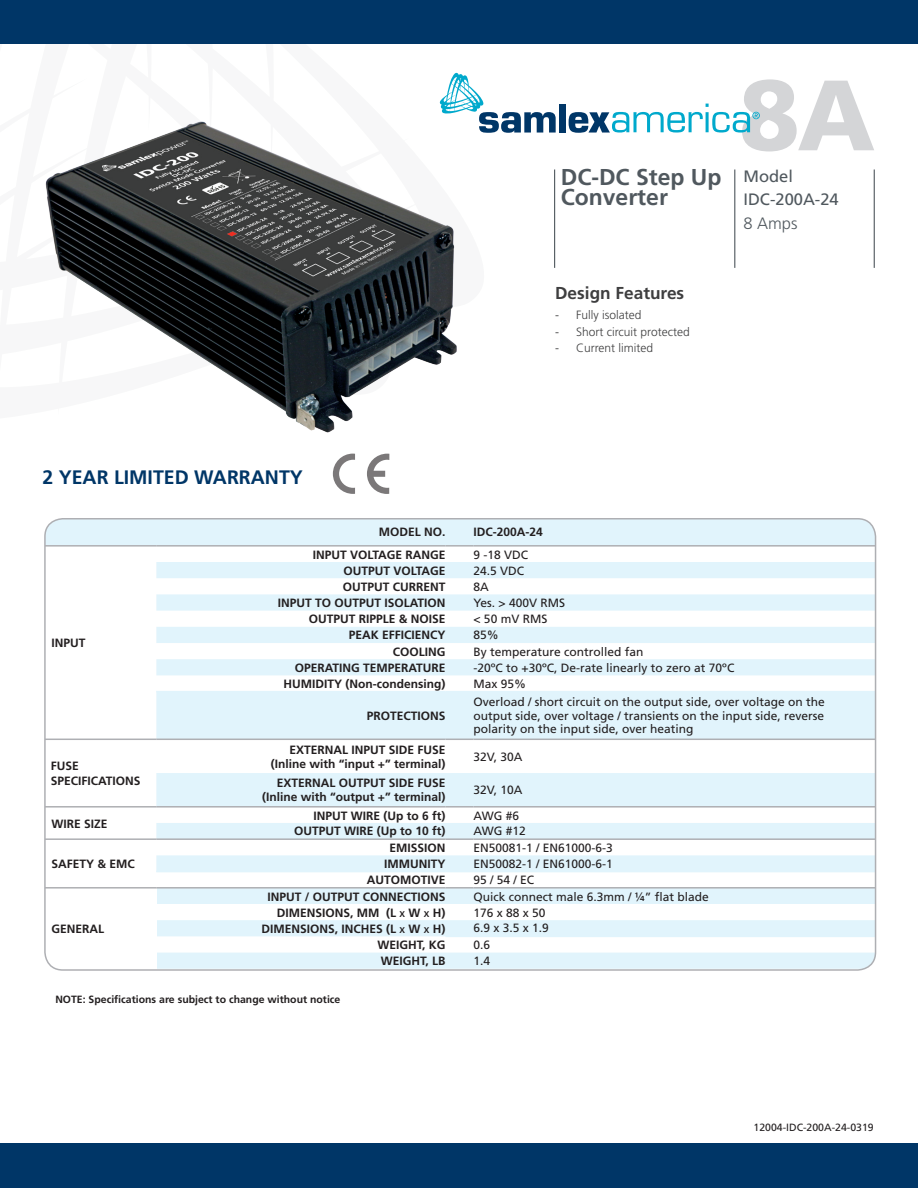
<style>
.page{position:relative;width:918px;height:1188px;background:#fff}
.page>*{position:absolute;margin:0;border:0;box-sizing:border-box;transform-origin:0 0}
.t1{font:900 99.75px "Frutiger LT Std";color:#d4d5d7}
.t2{font:700 22.95px/20.4px "Frutiger LT Std";color:#50585e}
.t3{font:700 19.5px "Frutiger LT Std";color:#003667}
.t4{font:700 17.25px "Frutiger LT Std";color:#3e3e3f}
.t5{font:16.5px/23.4px "Frutiger LT Std";color:#50585e}
.t6{font:300 16.5px "Frutiger LT Std";color:#50585e}
.t7{font:700 12px/13.5px "Frutiger LT Std";color:#231f20;text-align:right}
.t8{font:12px/13.5px "Frutiger LT Std";color:#231f20;text-align:justify}
.t9{font:300 12px "Frutiger LT Std";color:#3e3e3f}
.t10{font:700 10.5px "Frutiger LT Std";color:#231f20}
.t11{font:10.5px "Frutiger LT Std";color:#231f20}
.s1{font-size:8.4px}
</style>
<div class="page">
<div style="left:0;top:0;width:918px;height:43px;background:#003667"></div>
<div style="left:0;top:1143px;width:918px;height:45px;background:#003667"></div>
<div style="left:559px;top:104px;width:7px;height:29px;background:#003667"></div>
<svg style="left:449px;top:73px;width:107px;height:60px"></svg>
<svg style="left:569px;top:104px;width:191px;height:29px"></svg>
<hr style="left:554px;top:170px;width:1px;height:98px;background:#50585e">
<hr style="left:734px;top:170px;width:1px;height:98px;background:#50585e">
<hr style="left:874px;top:170px;width:1px;height:98px;background:#50585e">
<svg style="left:367px;top:454px;width:22px;height:40px"></svg>
<svg style="left:333px;top:454px;width:22px;height:40px"></svg>
<img style="left:45px;top:85px;width:452px;height:348px">
<svg style="left:227px;top:232px;width:10px;height:4px"></svg>
<svg style="left:45px;top:519px;width:830px;height:449px;fill:#e1f4fc"></svg>
<svg style="left:47px;top:547px;width:109px;height:340px"></svg>
<div style="left:45px;top:888px;width:111px;height:81px;background:#fff"></div>
<hr style="left:156px;top:871px;width:289px;height:1px;background:#e1f4fc">
<svg style="left:446px;top:871px;width:27px;height:1px"></svg>
<hr style="left:473px;top:871px;width:402px;height:1px;background:#e1f4fc">
<svg style="left:446px;top:936px;width:27px;height:1px"></svg>
<hr style="left:473px;top:936px;width:402px;height:1px;background:#e1f4fc">
<hr style="left:156px;top:691px;width:289px;height:1px;background:#e1f4fc">
<svg style="left:446px;top:691px;width:27px;height:1px"></svg>
<hr style="left:473px;top:691px;width:402px;height:1px;background:#e1f4fc">
<hr style="left:45px;top:545px;width:111px;height:2px;background:#aeafb3">
<hr style="left:156px;top:545px;width:289px;height:2px;background:#aeafb3">
<hr style="left:446px;top:545px;width:27px;height:2px;background:#aeafb3">
<hr style="left:473px;top:545px;width:402px;height:2px;background:#aeafb3">
<hr style="left:45px;top:739px;width:111px;height:1px;background:#aeafb3">
<hr style="left:156px;top:739px;width:289px;height:1px;background:#aeafb3">
<svg style="left:446px;top:739px;width:27px;height:1px"></svg>
<hr style="left:473px;top:739px;width:402px;height:1px;background:#aeafb3">
<hr style="left:45px;top:806px;width:111px;height:2px;background:#aeafb3">
<hr style="left:156px;top:806px;width:289px;height:2px;background:#aeafb3">
<hr style="left:446px;top:806px;width:27px;height:2px;background:#aeafb3">
<hr style="left:473px;top:806px;width:402px;height:2px;background:#aeafb3">
<hr style="left:45px;top:838px;width:111px;height:2px;background:#aeafb3">
<hr style="left:156px;top:838px;width:289px;height:2px;background:#aeafb3">
<hr style="left:446px;top:838px;width:27px;height:2px;background:#aeafb3">
<hr style="left:473px;top:838px;width:402px;height:2px;background:#aeafb3">
<hr style="left:45px;top:887px;width:111px;height:2px;background:#aeafb3">
<hr style="left:156px;top:887px;width:289px;height:2px;background:#aeafb3">
<hr style="left:446px;top:887px;width:27px;height:2px;background:#aeafb3">
<hr style="left:473px;top:887px;width:402px;height:2px;background:#aeafb3">
<h3 class="t3" style="left:42px;top:466px;width:262px">2 YEAR LIMITED WARRANTY</h3>
<h2 class="t2" style="left:561px;top:167px;width:162px">DC-DC Step Up<br>Converter</h2>
<h1 class="t1" style="left:739px;top:55px;width:138px">8A</h1>
<h3 class="t5" style="left:743px;top:165px;width:97px">Model<br>IDC-200A-24</h3>
<h3 class="t6" style="left:743px;top:214px;width:56px">8 Amps</h3>
<h3 class="t4" style="left:555px;top:283px;width:131px">Design Features</h3>
<p class="t9" style="left:555px;top:308px;width:88px">- Fully isolated</p>
<p class="t9" style="left:555px;top:325px;width:136px">- Short circuit protected</p>
<p class="t9" style="left:555px;top:341px;width:100px">- Current limited</p>
<p class="t7" style="left:379px;top:526px;width:68px">MODEL NO.</p>
<p class="t7" style="left:473px;top:526px;width:71px">IDC-200A-24</p>
<p class="t7" style="left:52px;top:636px;width:36px">INPUT</p>
<p class="t7" style="left:51px;top:758px;width:91px;line-height:15px;text-align:left">FUSE<br>SPECIFICATIONS</p>
<p class="t7" style="left:52px;top:817px;width:58px">WIRE SIZE</p>
<p class="t7" style="left:52px;top:857px;width:85px">SAFETY &amp; EMC</p>
<p class="t7" style="left:52px;top:922px;width:54px">GENERAL</p>
<p class="t7" style="left:313px;top:548px;width:134px">INPUT VOLTAGE RANGE</p>
<p class="t8" style="left:473px;top:548px;width:56px">9 -18 VDC</p>
<p class="t7" style="left:344px;top:564px;width:103px">OUTPUT VOLTAGE</p>
<p class="t8" style="left:473px;top:564px;width:52px">24.5 VDC</p>
<p class="t7" style="left:343px;top:580px;width:104px">OUTPUT CURRENT</p>
<p class="t8" style="left:473px;top:580px;width:17px">8A</p>
<p class="t7" style="left:278px;top:596px;width:169px">INPUT TO OUTPUT ISOLATION</p>
<p class="t8" style="left:473px;top:596px;width:93px">Yes. &gt; 400V RMS</p>
<p class="t7" style="left:309px;top:612px;width:138px">OUTPUT RIPPLE &amp; NOISE</p>
<p class="t8" style="left:473px;top:612px;width:75px">&lt; 50 mV RMS</p>
<p class="t7" style="left:349px;top:629px;width:98px">PEAK EFFICIENCY</p>
<p class="t8" style="left:473px;top:629px;width:27px">85%</p>
<p class="t7" style="left:393px;top:645px;width:54px">COOLING</p>
<p class="t8" style="left:473px;top:645px;width:172px">By temperature controlled fan</p>
<p class="t7" style="left:295px;top:661px;width:152px">OPERATING TEMPERATURE</p>
<p class="t8" style="left:473px;top:661px;width:262px">-20oC to +30oC, De-rate linearly to zero at 70oC</p>
<p class="t7" style="left:284px;top:677px;width:163px">HUMIDITY (Non-condensing)</p>
<p class="t8" style="left:473px;top:677px;width:54px">Max 95%</p>
<p class="t7" style="left:367px;top:709px;width:80px">PROTECTIONS</p>
<p class="t8" style="left:473px;top:696px;width:353px">Overload / short circuit on the output side, over voltage on the output side, over voltage / transients on the input side, reverse polarity on the input side, over heating</p>
<p class="t7" style="left:271px;top:743px;width:176px">EXTERNAL INPUT SIDE FUSE (Inline with “input +” terminal)</p>
<p class="t8" style="left:473px;top:750px;width:50px">32V, 30A</p>
<p class="t7" style="left:262px;top:776px;width:185px">EXTERNAL OUTPUT SIDE FUSE (Inline with “output +” terminal)</p>
<p class="t8" style="left:473px;top:783px;width:50px">32V, 10A</p>
<p class="t7" style="left:313px;top:809px;width:134px">INPUT WIRE (Up to 6 ft)</p>
<p class="t8" style="left:473px;top:809px;width:47px">AWG #6</p>
<p class="t7" style="left:294px;top:824px;width:153px">OUTPUT WIRE (Up to 10 ft)</p>
<p class="t8" style="left:473px;top:824px;width:54px">AWG #12</p>
<p class="t7" style="left:389px;top:841px;width:58px">EMISSION</p>
<p class="t8" style="left:473px;top:841px;width:141px">EN50081-1 / EN61000-6-3</p>
<p class="t7" style="left:384px;top:857px;width:63px">IMMUNITY</p>
<p class="t8" style="left:473px;top:857px;width:141px">EN50082-1 / EN61000-6-1</p>
<p class="t7" style="left:367px;top:873px;width:80px">AUTOMOTIVE</p>
<p class="t8" style="left:473px;top:873px;width:62px">95 / 54 / EC</p>
<p class="t7" style="left:267px;top:890px;width:180px">INPUT / OUTPUT CONNECTIONS</p>
<p class="t8" style="left:473px;top:890px;width:237px">Quick connect male 6.3mm / ¼” flat blade</p>
<p class="t7" style="left:277px;top:906px;width:170px">DIMENSIONS, MM (L <span class="s1">X</span> W <span class="s1">X</span> H)</p>
<p class="t8" style="left:473px;top:906px;width:74px">176 x 88 x 50</p>
<p class="t7" style="left:262px;top:922px;width:185px">DIMENSIONS, INCHES (L <span class="s1">X</span> W <span class="s1">X</span> H)</p>
<p class="t8" style="left:473px;top:922px;width:77px">6.9 x 3.5 x 1.9</p>
<p class="t7" style="left:377px;top:938px;width:70px">WEIGHT, KG</p>
<p class="t8" style="left:473px;top:939px;width:18px">0.6</p>
<p class="t7" style="left:381px;top:954px;width:66px">WEIGHT, LB</p>
<p class="t8" style="left:473px;top:954px;width:18px">1.4</p>
<p class="t10" style="left:55px;top:993px;width:287px">NOTE: Specifications are subject to change without notice</p>
<p class="t11" style="left:754px;top:1121px;width:122px">12004-IDC-200A-24-0319</p>
</div>
